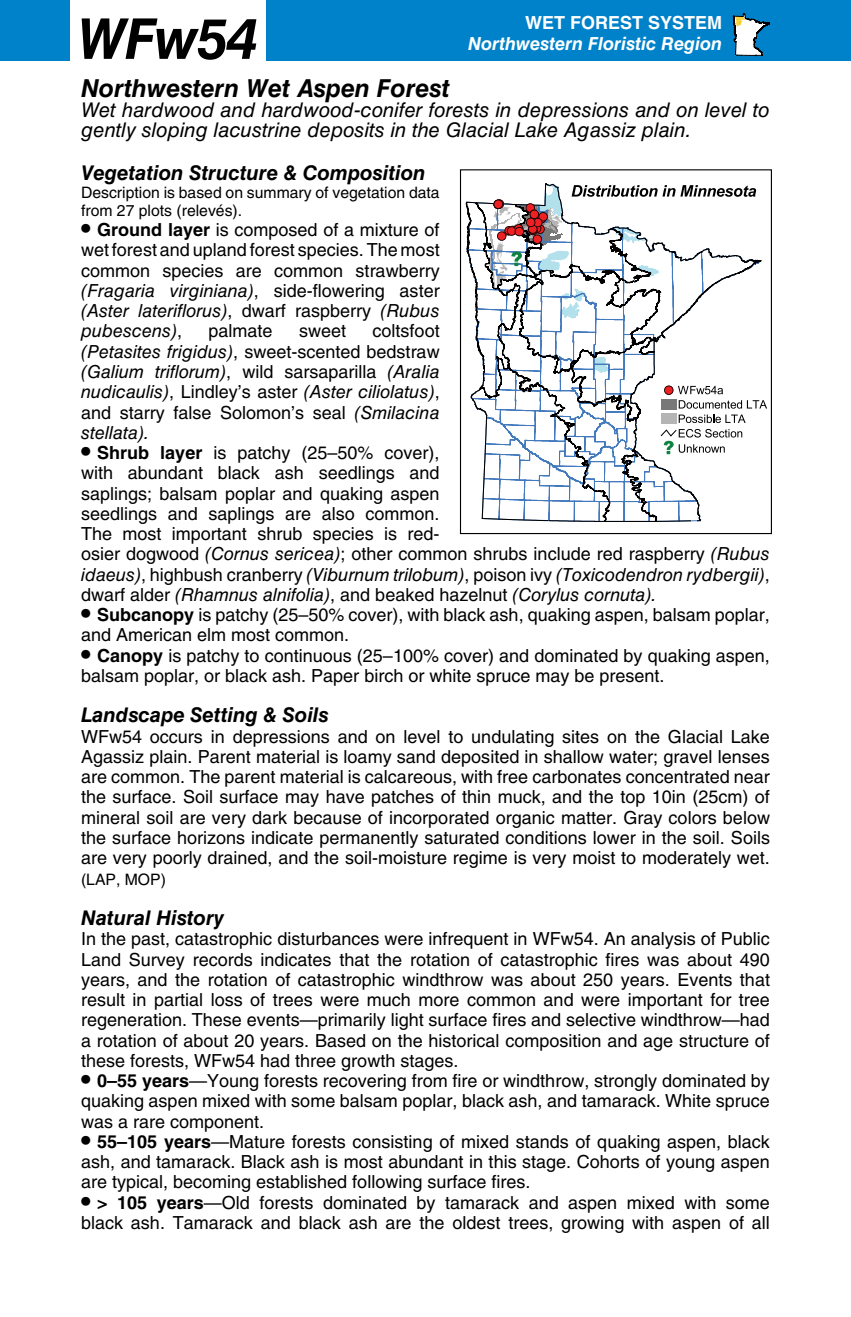
<style>
.page{position:relative;width:851px;height:1317px;background:#fff}
.page>*{position:absolute;margin:0;border:0;box-sizing:border-box;transform-origin:0 0}
.t1{font:italic 700 56.25px "Helvetica LT Std";letter-spacing:-.03em;color:#000}
.t2{font:italic 700 24.75px "Helvetica LT Std";color:#000}
.t3{font:italic 20.25px/20.2px "Helvetica LT Std";color:#000}
.t4{font:italic 700 20.25px "Helvetica LT Std";color:#000}
.t5{font:18px/20.2px "Helvetica LT Std";color:#000;text-align:justify}
.t6{font:italic 700 18px "Helvetica LT Std";color:#fff}
.t7{font:700 18px "Helvetica LT Std";color:#fff}
.t8{font:15.75px/18px "Helvetica LT Std";color:#000}
.s1{font-weight:700;font-size:27px}
.s2{font-weight:700}
.s3{font-style:italic}
</style>
<div class="page">
<div style="left:460px;top:169px;width:312px;height:365px;border:1px solid #000"></div>
<div style="left:267px;top:0;width:583px;height:61px;background:#0082ca"></div>
<div style="left:0;top:0;width:70px;height:61px;background:#0082ca"></div>
<svg style="left:465px;top:183px;width:297px;height:339px"></svg>
<svg style="left:489px;top:184px;width:267px;height:134px"></svg>
<div style="left:661px;top:413px;width:15px;height:11px;background:#b4b4b5"></div>
<div style="left:661px;top:399px;width:15px;height:10px;background:#797878"></div>
<svg style="left:659px;top:414px;width:86px;height:40px"></svg>
<svg style="left:664px;top:385px;width:103px;height:23px"></svg>
<svg style="left:733px;top:14px;width:37px;height:42px"></svg>
<h1 class="t1" style="left:76px;top:5px;width:182px">WFw54</h1>
<p class="t7" style="left:525px;top:11px;width:199px">WET FOREST SYSTEM</p>
<p class="t6" style="left:468px;top:33px;width:256px">Northwestern Floristic Region</p>
<h2 class="t2" style="left:81px;top:73px;width:370px">Northwestern Wet Aspen Forest</h2>
<p class="t3" style="left:81px;top:99px;width:690px">Wet hardwood and hardwood-conifer forests in depressions and on level to gently sloping lacustrine deposits in the Glacial Lake Agassiz plain.</p>
<p class="t4" style="left:81px;top:160px;width:346px">Vegetation Structure &amp; Composition</p>
<p class="t8" style="left:81px;top:183px;width:360px">Description is based on summary of vegetation data from 27 plots (relevés).</p>
<p class="t5" style="left:81px;top:220px;width:360px"><span class="s1">•</span> <span class="s2">Ground layer</span> is composed of a mixture of wet forest and upland forest species. The most common species are common strawberry <span class="s3">(Fragaria virginiana)</span>, side-flowering aster <span class="s3">(Aster lateriflorus)</span>, dwarf raspberry <span class="s3">(Rubus pubescens)</span>,</p>
<p class="t5" style="left:81px;top:321px;width:360px;text-indent:291px">coltsfoot <span class="s3">(Petasites frigidus)</span>, sweet-scented bedstraw <span class="s3">(Galium triflorum)</span>, wild sarsaparilla <span class="s3">(Aralia nudicaulis)</span>, Lindley’s aster <span class="s3">(Aster ciliolatus)</span>, and starry false Solomon’s seal <span class="s3">(Smilacina stellata).</span></p>
<p class="t5" style="left:81px;top:442px;width:690px;text-align:left"><span class="s1">•</span> <span class="s2">Shrub layer</span> is patchy (25–50% cover),<br>with abundant black ash seedlings and<br>saplings; balsam poplar and quaking aspen<br>seedlings and saplings are also common.<br>The most important shrub species is red-<br>osier dogwood <span class="s3">(Cornus sericea)</span>; other common shrubs include red raspberry <span class="s3">(Rubus idaeus)</span>, highbush cranberry <span class="s3">(Viburnum trilobum)</span>, poison ivy <span class="s3">(Toxicodendron rydbergii)</span>, dwarf alder <span class="s3">(Rhamnus alnifolia)</span>, and beaked hazelnut <span class="s3">(Corylus cornuta).</span></p>
<p class="t5" style="left:81px;top:604px;width:690px"><span class="s1">•</span> <span class="s2">Subcanopy</span> is patchy (25–50% cover), with black ash, quaking aspen, balsam poplar, and American elm most common.</p>
<p class="t5" style="left:81px;top:645px;width:690px"><span class="s1">•</span> <span class="s2">Canopy</span> is patchy to continuous (25–100% cover) and dominated by quaking aspen, balsam poplar, or black ash. Paper birch or white spruce may be present.</p>
<p class="t4" style="left:81px;top:703px;width:249px">Landscape Setting &amp; Soils</p>
<p class="t5" style="left:81px;top:726px;width:690px">WFw54 occurs in depressions and on level to undulating sites on the Glacial Lake Agassiz plain. Parent material is loamy sand deposited in shallow water; gravel lenses are common. The parent material is calcareous, with free carbonates concentrated near the surface. Soil surface may have patches of thin muck, and the top 10in (25cm) of mineral soil are very dark because of incorporated organic matter. Gray colors below the surface horizons indicate permanently saturated conditions lower in the soil. Soils are very poorly drained, and the soil-moisture regime is very moist to moderately wet.</p>
<p class="t8" style="left:81px;top:869px;width:86px">(LAP, MOP)</p>
<p class="t4" style="left:81px;top:905px;width:144px">Natural History</p>
<p class="t5" style="left:81px;top:928px;width:690px">In the past, catastrophic disturbances were infrequent in WFw54. An analysis of Public Land Survey records indicates that the rotation of catastrophic fires was about 490 years, and the rotation of catastrophic windthrow was about 250 years. Events that result in partial loss of trees were much more common and were important for tree regeneration. These events—primarily light surface fires and selective windthrow—had a rotation of about 20 years. Based on the historical composition and age structure of these forests, WFw54 had three growth stages.</p>
<p class="t5" style="left:81px;top:1070px;width:690px"><span class="s1">•</span> <span class="s2">0–55 years</span>—Young forests recovering from fire or windthrow, strongly dominated by quaking aspen mixed with some balsam poplar, black ash, and tamarack. White spruce was a rare component.</p>
<p class="t5" style="left:81px;top:1131px;width:690px"><span class="s1">•</span> <span class="s2">55–105 years</span>—Mature forests consisting of mixed stands of quaking aspen, black ash, and tamarack. Black ash is most abundant in this stage. Cohorts of young aspen are typical, becoming established following surface fires.</p>
<p class="t5" style="left:81px;top:1192px;width:690px"><span class="s1">•</span> <span class="s2">&gt; 105 years</span>—Old forests dominated by tamarack and aspen mixed with some black ash. Tamarack and black ash are the oldest trees, growing with aspen of all</p>
<p class="t5" style="left:208px;top:321px;width:66px">palmate</p>
<p class="t5" style="left:299px;top:321px;width:49px">sweet</p>
</div>
